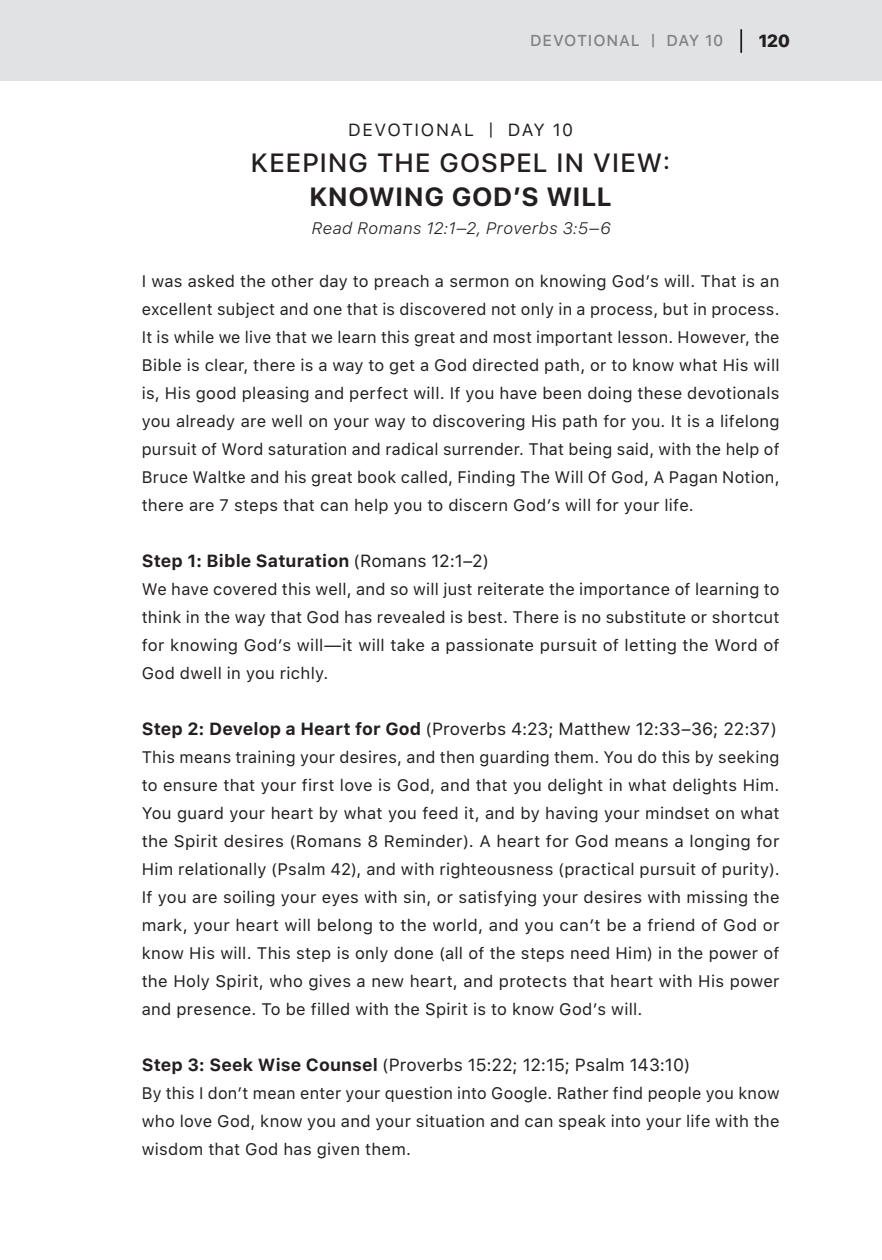
<style>
.page{position:relative;width:882px;height:1260px;background:#fff}
.page>*{position:absolute;margin:0;border:0;box-sizing:border-box;transform-origin:0 0}
.t1{font:500 26.25px "SFUI Display";letter-spacing:.07em;color:#231f20}
.t2{font:700 26.25px "SFUI Display";letter-spacing:.055em;color:#231f20}
.t3{font:17.5px "SFUI Text";letter-spacing:.005em;color:#231f20}
.t4{font:700 17.5px "SFUI Text";letter-spacing:.01em;color:#231f20}
.t5{font:17.5px "SFUI Text";letter-spacing:.09em;color:#231f20}
.t6{font:800 17.5px "SFUI Display";color:#231f20}
.t7{font:16.62px/28px "SFUI Text";letter-spacing:.02em;color:#231f20;text-align:justify}
.t8{font:italic 300 16.62px "SFUI Text";letter-spacing:.02em;color:#231f20}
.t9{font:500 15.75px "SFUI Text";letter-spacing:.05em;color:#808285}
.s1{font-weight:400}
.s2{font-weight:700}
</style>
<div class="page">
<div style="left:0;top:0;width:882px;height:81px;background:#e1e2e4"></div>
<hr style="left:740px;top:30px;width:2px;height:22px;background:#231f20">
<p class="t9" style="left:530px;top:29px;width:195px">DEVOTIONAL | DAY 10</p>
<p class="t6" style="left:759px;top:31px;width:32px">120</p>
<p class="t5" style="left:348px;top:117px;width:227px">DEVOTIONAL | DAY 10</p>
<h1 class="t1" style="left:251px;top:145px;width:420px">KEEPING THE GOSPEL IN VIEW:</h1>
<h1 class="t2" style="left:310px;top:181px;width:303px">KNOWING GOD’S WILL</h1>
<p class="t8" style="left:311px;top:216px;width:300px">Read Romans 12:1–2, Proverbs 3:5–6</p>
<p class="t7" style="left:142px;top:268px;width:639px">I was asked the other day to preach a sermon on knowing God’s will. That is an excellent subject and one that is discovered not only in a process, but in process.<br>It is while we live that we learn this great and most important lesson. However, the Bible is clear, there is a way to get a God directed path, or to know what His will is, His good pleasing and perfect will. If you have been doing these devotionals you already are well on your way to discovering His path for you. It is a lifelong pursuit of Word saturation and radical surrender. That being said, with the help of Bruce Waltke and his great book called, Finding The Will Of God, A Pagan Notion, there are 7 steps that can help you to discern God’s will for your life.</p>
<p class="t4" style="left:142px;top:548px;width:348px">Step 1: Bible Saturation <span class="s1">(Romans 12:1–2)</span></p>
<p class="t7" style="left:142px;top:576px;width:639px">We have covered this well, and so will just reiterate the importance of learning to think in the way that God has revealed is best. There is no substitute or shortcut for knowing God’s will—it will take a passionate pursuit of letting the Word of God dwell in you richly.</p>
<p class="t3" style="left:142px;top:716px;width:636px"><span class="s2">Step 2: Develop a Heart for God</span> (Proverbs 4:23; Matthew 12:33–36; 22:37)</p>
<p class="t7" style="left:142px;top:744px;width:639px">This means training your desires, and then guarding them. You do this by seeking to ensure that your first love is God, and that you delight in what delights Him.<br>You guard your heart by what you feed it, and by having your mindset on what the Spirit desires (Romans 8 Reminder). A heart for God means a longing for Him relationally (Psalm 42), and with righteousness (practical pursuit of purity).<br>If you are soiling your eyes with sin, or satisfying your desires with missing the mark, your heart will belong to the world, and you can’t be a friend of God or know His will. This step is only done (all of the steps need Him) in the power of the Holy Spirit, who gives a new heart, and protects that heart with His power and presence. To be filled with the Spirit is to know God’s will.</p>
<p class="t3" style="left:142px;top:1052px;width:550px"><span class="s2">Step 3: Seek Wise Counsel</span> (Proverbs 15:22; 12:15; Psalm 143:10)</p>
<p class="t7" style="left:142px;top:1080px;width:639px">By this I don’t mean enter your question into Google. Rather find people you know who love God, know you and your situation and can speak into your life with the wisdom that God has given them.</p>
</div>
